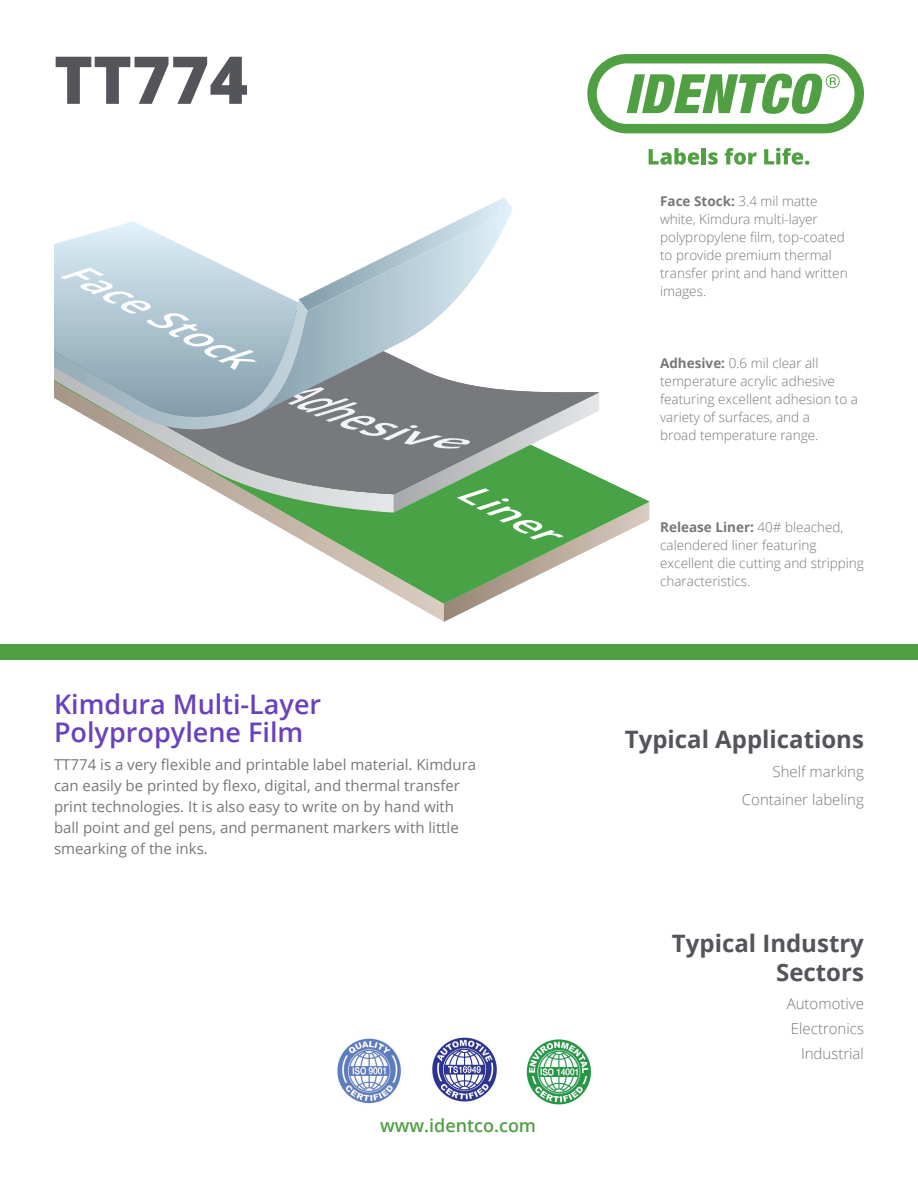
<style>
.page{position:relative;width:918px;height:1188px;background:#fff}
.page>*{position:absolute;margin:0;border:0;box-sizing:border-box;transform-origin:0 0}
.t1{font:800 66px "Open Sans";color:#54555a}
.t2{font:600 27px "Open Sans";color:#6a41bd}
.t3{font:700 24px/28.5px "Open Sans";color:#54555a;text-align:right}
.t4{font:600 18px "Open Sans";color:#519f43}
.t5{font:15px/21px "Open Sans";color:#77777a}
.t6{font:300 15px/28.5px "Open Sans";color:#77777a;text-align:right}
.t7{font:300 13.5px/18px "Open Sans";color:#77777a}
.s1{font-weight:700}
</style>
<div class="page">
<div style="left:0;top:645px;width:918px;height:15px;background:#519f43"></div>
<svg style="left:587px;top:54px;width:277px;height:79px"></svg>
<svg style="left:649px;top:148px;width:50px;height:17px"></svg>
<hr style="left:702px;top:148px;width:4px;height:16px;background:#519f43">
<svg style="left:708px;top:152px;width:10px;height:13px"></svg>
<svg style="left:725px;top:148px;width:32px;height:17px"></svg>
<svg style="left:764px;top:148px;width:45px;height:17px"></svg>
<img style="left:432px;top:1037px;width:65px;height:65px">
<img style="left:526px;top:1039px;width:65px;height:66px">
<img style="left:338px;top:1038px;width:63px;height:66px">
<svg style="left:54px;top:197px;width:595px;height:425px"></svg>
<p class="t1" style="left:54px;top:30px;width:196px">TT774</p>
<p class="t2" style="left:54px;top:686px;width:269px">Kimdura Multi-Layer</p>
<p class="t2" style="left:54px;top:714px;width:251px">Polypropylene Film</p>
<p class="t5" style="left:54px;top:753px;width:424px">TT774 is a very flexible and printable label material. Kimdura can easily be printed by flexo, digital, and thermal transfer print technologies. It is also easy to write on by hand with ball point and gel pens, and permanent markers with little smearking of the inks.</p>
<p class="t4" style="left:380px;top:1113px;width:158px">www.identco.com</p>
<p class="t7" style="left:660px;top:192px;width:189px"><span class="s1">Face Stock:</span> 3.4 mil matte white, Kimdura multi-layer polypropylene film, top-coated to provide premium thermal transfer print and hand written images.</p>
<p class="t7" style="left:660px;top:354px;width:176px"><span class="s1">Adhesive:</span> 0.6 mil clear all temperature acrylic adhesive</p>
<p class="t7" style="left:660px;top:390px;width:199px">featuring excellent adhesion to a variety of surfaces, and a</p>
<p class="t7" style="left:660px;top:426px;width:160px">broad temperature range.</p>
<p class="t7" style="left:660px;top:518px;width:185px"><span class="s1">Release Liner:</span> 40# bleached, calendered liner featuring</p>
<p class="t7" style="left:660px;top:554px;width:205px">excellent die cutting and stripping characteristics.</p>
<p class="t3" style="left:625px;top:725px;width:241px">Typical Applications</p>
<p class="t6" style="left:742px;top:757px;width:124px">Shelf marking<br>Container labeling</p>
<p class="t3" style="left:672px;top:929px;width:194px">Typical Industry<br>Sectors</p>
<p class="t6" style="left:787px;top:989px;width:79px">Automotive</p>
<p class="t6" style="left:791px;top:1014px;width:75px">Electronics</p>
<p class="t6" style="left:801px;top:1039px;width:64px">Industrial</p>
</div>
